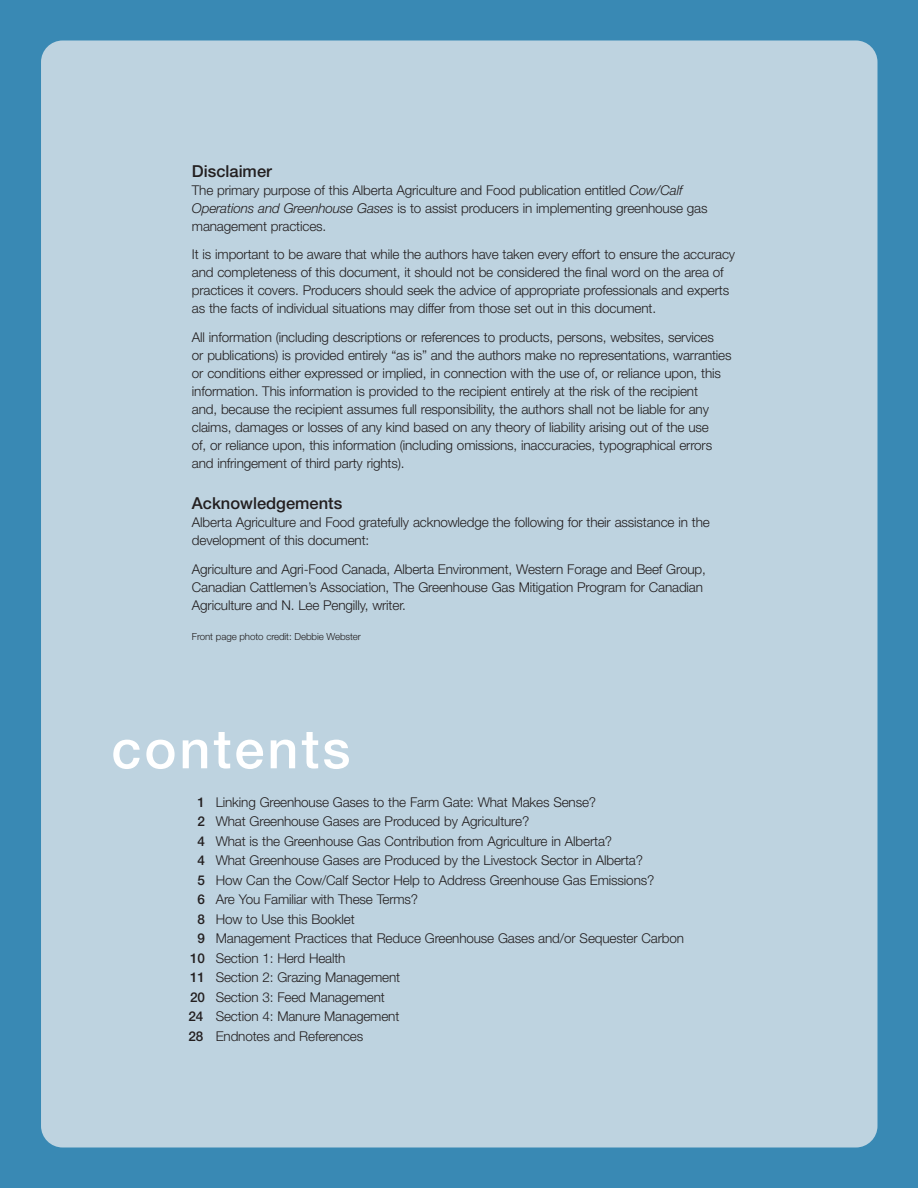
<style>
.page{position:relative;width:918px;height:1188px;background:#3989b4}
.page>*{position:absolute;margin:0;border:0;box-sizing:border-box;transform-origin:0 0}
.t1{font:500 54px "Helvetica Neue";letter-spacing:.055em;color:#fff}
.t2{font:500 16.5px "Helvetica Neue";color:#231f20}
.t3{font:300 13.5px/18px "Helvetica Neue";letter-spacing:-.01em;color:#231f20}
.t4{font:300 9.75px "Helvetica Neue";letter-spacing:-.01em;color:#231f20}
.s1{font-style:italic}
.s2{font-weight:500}
</style>
<div class="page">
<div style="left:41px;top:40px;width:837px;height:1108px;background:#bed3e0;border-radius:22px"></div>
<p class="t2" style="left:192px;top:165px;width:82px">Disclaimer</p>
<p class="t3" style="left:192px;top:182px;width:517px">The primary purpose of this Alberta Agriculture and Food publication entitled <span class="s1">Cow/Calf<br>Operations and Greenhouse Gases</span> is to assist producers in implementing greenhouse gas management practices.</p>
<p class="t3" style="left:192px;top:247px;width:545px">It is important to be aware that while the authors have taken every effort to ensure the accuracy and completeness of this document, it should not be considered the final word on the area of practices it covers. Producers should seek the advice of appropriate professionals and experts as the facts of individual situations may differ from those set out in this document.</p>
<p class="t3" style="left:192px;top:330px;width:541px">All information (including descriptions or references to products, persons, websites, services<br>or publications) is provided entirely “as is” and the authors make no representations, warranties or conditions either expressed or implied, in connection with the use of, or reliance upon, this information. This information is provided to the recipient entirely at the risk of the recipient<br>and, because the recipient assumes full responsibility, the authors shall not be liable for any claims, damages or losses of any kind based on any theory of liability arising out of the use<br>of, or reliance upon, this information (including omissions, inaccuracies, typographical errors and infringement of third party rights).</p>
<p class="t2" style="left:192px;top:497px;width:152px">Acknowledgements</p>
<p class="t3" style="left:192px;top:515px;width:519px">Alberta Agriculture and Food gratefully acknowledge the following for their assistance in the development of this document:</p>
<p class="t3" style="left:192px;top:562px;width:515px">Agriculture and Agri-Food Canada, Alberta Environment, Western Forage and Beef Group,<br>Canadian Cattlemen’s Association, The Greenhouse Gas Mitigation Program for Canadian<br>Agriculture and N. Lee Pengilly, writer.</p>
<p class="t4" style="left:192px;top:634px;width:170px">Front page photo credit: Debbie Webster</p>
<h1 class="t1" style="left:111px;top:730px;width:240px">contents</h1>
<p class="t3" style="left:197px;top:794px;width:400px"><span class="s2">1</span> Linking Greenhouse Gases to the Farm Gate: What Makes Sense?</p>
<p class="t3" style="left:197px;top:814px;width:333px"><span class="s2">2</span> What Greenhouse Gases are Produced by Agriculture?</p>
<p class="t3" style="left:197px;top:833px;width:416px"><span class="s2">4</span> What is the Greenhouse Gas Contribution from Agriculture in Alberta?</p>
<p class="t3" style="left:197px;top:853px;width:447px"><span class="s2">4</span> What Greenhouse Gases are Produced by the Livestock Sector in Alberta?</p>
<p class="t3" style="left:197px;top:872px;width:458px"><span class="s2">5</span> How Can the Cow/Calf Sector Help to Address Greenhouse Gas Emissions?</p>
<p class="t3" style="left:197px;top:892px;width:222px"><span class="s2">6</span> Are You Familiar with These Terms?</p>
<p class="t3" style="left:197px;top:911px;width:159px"><span class="s2">8</span> How to Use this Booklet</p>
<p class="t3" style="left:197px;top:931px;width:488px"><span class="s2">9</span> Management Practices that Reduce Greenhouse Gases and/or Sequester Carbon</p>
<p class="t3" style="left:190px;top:950px;width:157px"><span class="s2">10</span> Section 1: Herd Health</p>
<p class="t3" style="left:190px;top:970px;width:212px"><span class="s2">11</span> Section 2: Grazing Management</p>
<p class="t3" style="left:190px;top:989px;width:196px"><span class="s2">20</span> Section 3: Feed Management</p>
<p class="t3" style="left:188px;top:1009px;width:213px"><span class="s2">24</span> Section 4: Manure Management</p>
<p class="t3" style="left:188px;top:1028px;width:176px"><span class="s2">28</span> Endnotes and References</p>
</div>
